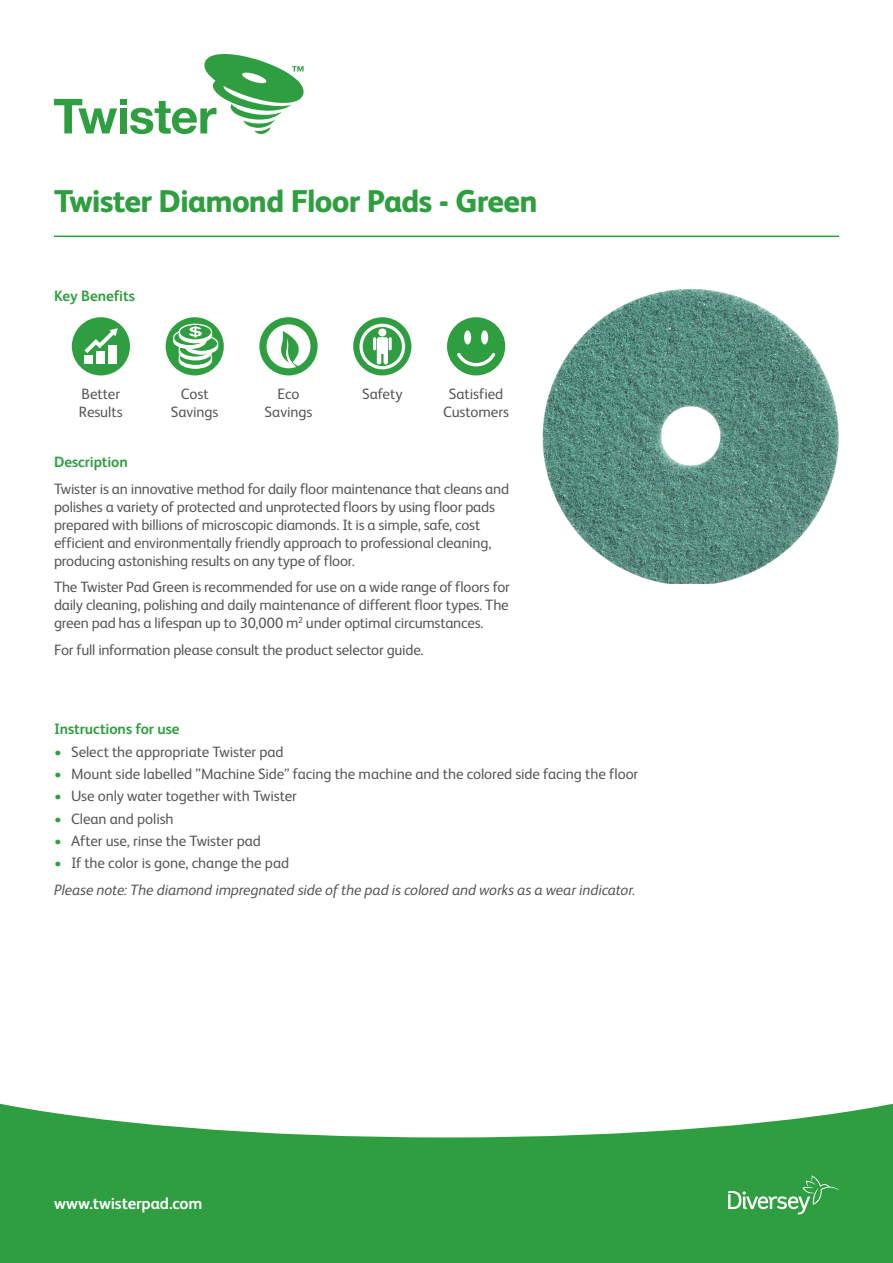
<style>
.page{position:relative;width:893px;height:1263px;background:#fff}
.page>*{position:absolute;margin:0;border:0;box-sizing:border-box;transform-origin:0 0}
.MainHead{font:800 31.5px "FS Albert Pro";letter-spacing:-.025em;color:#2f9e40}
.t1{font:700 16.5px "FS Albert Pro";letter-spacing:-.01em;color:#fff}
.Maintext{font:15px/18px "FS Albert Pro";letter-spacing:-.015em;color:#57585a;text-align:center}
.Maintext-2{font:italic 15px "FS Albert Pro";letter-spacing:-.01em;color:#57585a}
.Subheads{font:700 15px "FS Albert Pro";letter-spacing:-.005em;color:#2f9e40}
.s1{color:#2f9e40}
</style>
<div class="page">
<svg style="left:54px;top:54px;width:250px;height:81px"></svg>
<hr style="left:54px;top:236px;width:785px;height:1px;background:#2f9e40">
<svg style="left:0;top:1103px;width:893px;height:160px;fill:#2f9e40"></svg>
<svg style="left:728px;top:1175px;width:111px;height:39px;background:#4dac5c"></svg>
<img style="left:542px;top:289px;width:297px;height:295px">
<div style="left:72px;top:317px;width:58px;height:58px;background:#2f9e40;border-radius:50%"></div>
<svg style="left:85px;top:328px;width:33px;height:25px"></svg>
<div style="left:84px;top:355px;width:9px;height:9px;background:#fff"></div>
<div style="left:96px;top:351px;width:9px;height:13px;background:#fff"></div>
<div style="left:108px;top:345px;width:9px;height:19px;background:#fff"></div>
<div style="left:166px;top:317px;width:58px;height:58px;background:#2f9e40;border-radius:50%"></div>
<svg style="left:173px;top:324px;width:45px;height:45px"></svg>
<svg style="left:259px;top:317px;width:59px;height:58px"></svg>
<div style="left:353px;top:317px;width:58px;height:58px;background:#2f9e40;border-radius:50%"></div>
<svg style="left:359px;top:324px;width:46px;height:45px"></svg>
<div style="left:447px;top:317px;width:58px;height:58px;background:#2f9e40;border-radius:50%"></div>
<svg style="left:457px;top:353px;width:38px;height:13px"></svg>
<div style="left:464px;top:330px;width:7px;height:14px;background:#fff;border-radius:50%"></div>
<div style="left:481px;top:330px;width:7px;height:14px;background:#fff;border-radius:50%"></div>
<p class="MainHead" style="left:54px;top:177px;width:485px">Twister Diamond Floor Pads - Green</p>
<p class="Subheads" style="left:54px;top:285px;width:83px">Key Benefits</p>
<p class="Maintext" style="left:79px;top:384px;width:45px;text-align:left">Better<br>Results</p>
<p class="Maintext" style="left:171px;top:384px;width:49px">Cost<br>Savings</p>
<p class="Maintext" style="left:265px;top:384px;width:49px">Eco<br>Savings</p>
<p class="Maintext" style="left:362px;top:384px;width:42px">Safety</p>
<p class="Maintext" style="left:443px;top:384px;width:68px">Satisfied<br>Customers</p>
<p class="Subheads" style="left:54px;top:452px;width:75px">Description</p>
<p class="Maintext" style="left:54px;top:479px;width:457px;text-align:left">Twister is an innovative method for daily floor maintenance that cleans and polishes a variety of protected and unprotected floors by using floor pads prepared with billions of microscopic diamonds. It is a simple, safe, cost efficient and environmentally friendly approach to professional cleaning, producing astonishing results on any type of floor.</p>
<p class="Maintext" style="left:54px;top:577px;width:457px;text-align:justify">The Twister Pad Green is recommended for use on a wide range of floors for daily cleaning, polishing and daily maintenance of different floor types. The green pad has a lifespan up to 30,000 m<sup>2</sup> under optimal circumstances.</p>
<p class="Maintext" style="left:54px;top:640px;width:371px">For full information please consult the product selector guide.</p>
<p class="Subheads" style="left:54px;top:719px;width:127px">Instructions for use</p>
<p class="Maintext" style="left:54px;top:741px;width:231px"><span class="s1">•</span> Select the appropriate Twister pad</p>
<p class="Maintext" style="left:54px;top:764px;width:586px"><span class="s1">•</span> Mount side labelled ”Machine Side” facing the machine and the colored side facing the floor</p>
<p class="Maintext" style="left:54px;top:786px;width:244px"><span class="s1">•</span> Use only water together with Twister</p>
<p class="Maintext" style="left:54px;top:808px;width:121px"><span class="s1">•</span> Clean and polish</p>
<p class="Maintext" style="left:54px;top:830px;width:208px"><span class="s1">•</span> After use, rinse the Twister pad</p>
<p class="Maintext" style="left:54px;top:853px;width:237px"><span class="s1">•</span> If the color is gone, change the pad</p>
<p class="Maintext-2" style="left:54px;top:879px;width:583px">Please note: The diamond impregnated side of the pad is colored and works as a wear indicator.</p>
<p class="t1" style="left:54px;top:1192px;width:150px">www.twisterpad.com</p>
</div>
